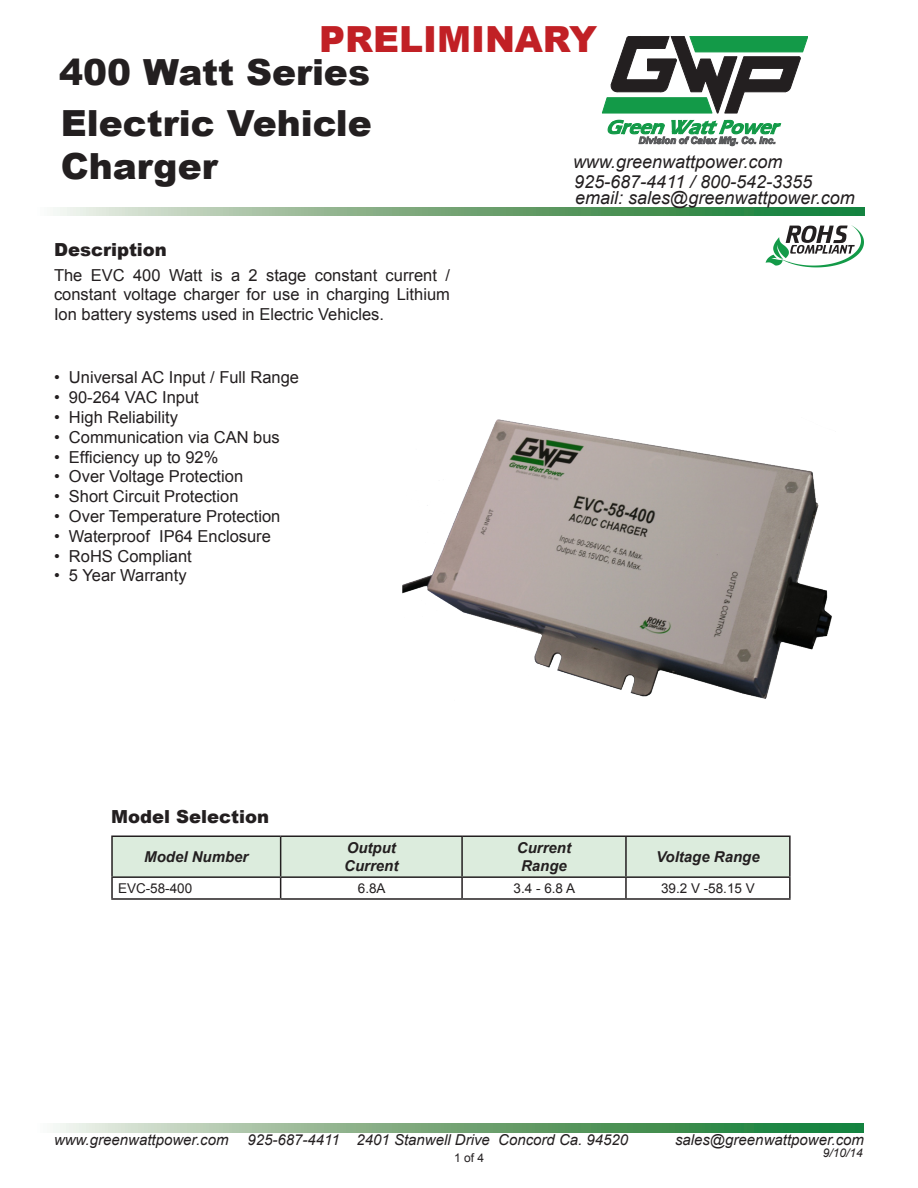
<style>
.page{position:relative;width:918px;height:1188px;background:#fff}
.page>*{position:absolute;margin:0;border:0;box-sizing:border-box;transform-origin:0 0}
.t1{font:900 36px/43.2px "Arial";color:#231f20}
.t2{font:900 36px "Arial";color:#c12025}
.t3{font:italic 18px "Arial";color:#231f20}
.t4{font:900 18px "Arial";color:#231f20}
.t5{font:16.5px/19.8px "Arial";color:#231f20;text-align:justify}
.t6{font:italic 15px "Arial";color:#231f20}
.t7{font:italic 700 15px "Arial";color:#231f20}
.t8{font:13.5px "Arial";color:#231f20}
.t9{font:italic 12px "Arial";color:#231f20}
.t10{font:12px "Arial";color:#231f20}
.t11{font:italic 700 9.6px "Arial";color:#57585a}
</style>
<div class="page">
<svg style="left:53px;top:208px;width:811px;height:8px;background:#77ab7e"></svg>
<svg style="left:53px;top:1124px;width:811px;height:8px;background:#76ab7e"></svg>
<svg style="left:602px;top:36px;width:206px;height:111px"></svg>
<hr style="left:111px;top:876px;width:170px;height:2px;background:#231f20">
<hr style="left:111px;top:878px;width:2px;height:20px;background:#231f20">
<svg style="left:112px;top:837px;width:677px;height:61px"></svg>
<hr style="left:462px;top:876px;width:164px;height:2px;background:#231f20">
<hr style="left:461px;top:878px;width:2px;height:20px;background:#231f20">
<hr style="left:626px;top:876px;width:165px;height:2px;background:#231f20">
<hr style="left:625px;top:878px;width:2px;height:20px;background:#231f20">
<hr style="left:789px;top:878px;width:2px;height:20px;background:#231f20">
<hr style="left:111px;top:898px;width:170px;height:2px;background:#231f20">
<hr style="left:281px;top:898px;width:181px;height:2px;background:#231f20">
<hr style="left:462px;top:898px;width:164px;height:2px;background:#231f20">
<hr style="left:626px;top:898px;width:165px;height:2px;background:#231f20">
<hr style="left:111px;top:836px;width:170px;height:1px;background:#231f20">
<hr style="left:111px;top:837px;width:2px;height:39px;background:#231f20">
<hr style="left:281px;top:836px;width:181px;height:1px;background:#231f20">
<hr style="left:280px;top:837px;width:1px;height:39px;background:#231f20">
<hr style="left:462px;top:836px;width:164px;height:1px;background:#231f20">
<hr style="left:461px;top:837px;width:2px;height:39px;background:#231f20">
<hr style="left:626px;top:836px;width:165px;height:1px;background:#231f20">
<hr style="left:625px;top:837px;width:2px;height:39px;background:#231f20">
<hr style="left:789px;top:837px;width:2px;height:39px;background:#231f20">
<svg style="left:766px;top:225px;width:98px;height:42px"></svg>
<img style="left:402px;top:419px;width:430px;height:280px">
<p class="t2" style="left:319px;top:13px;width:280px">PRELIMINARY</p>
<p class="t1" style="left:59px;top:49px;width:312px">400 Watt Series</p>
<p class="t1" style="left:61px;top:100px;width:313px">Electric Vehicle<br>Charger</p>
<p class="t4" style="left:54px;top:236px;width:115px">Description</p>
<p class="t5" style="left:54px;top:265px;width:397px">The EVC 400 Watt is a 2 stage constant current / constant voltage charger for use in charging Lithium Ion battery systems used in Electric Vehicles.</p>
<p class="t5" style="left:54px;top:368px;width:247px">• Universal AC Input / Full Range</p>
<p class="t5" style="left:54px;top:388px;width:146px">• 90-264 VAC Input</p>
<p class="t5" style="left:54px;top:408px;width:126px">• High Reliability</p>
<p class="t5" style="left:54px;top:427px;width:227px">• Communication via CAN bus</p>
<p class="t5" style="left:54px;top:447px;width:166px">• Efficiency up to 92%</p>
<p class="t5" style="left:54px;top:467px;width:191px">• Over Voltage Protection</p>
<p class="t5" style="left:54px;top:487px;width:186px">• Short Circuit Protection</p>
<p class="t5" style="left:54px;top:507px;width:228px">• Over Temperature Protection</p>
<p class="t5" style="left:54px;top:526px;width:218px">• Waterproof IP64 Enclosure</p>
<p class="t5" style="left:54px;top:546px;width:139px">• RoHS Compliant</p>
<p class="t5" style="left:54px;top:566px;width:134px">• 5 Year Warranty</p>
<p class="t11" style="left:639px;top:134px;width:139px">Division of Calex Mfg. Co. Inc.</p>
<p class="t3" style="left:573px;top:150px;width:211px">www.greenwattpower.com</p>
<p class="t3" style="left:574px;top:170px;width:239px">925-687-4411 / 800-542-3355</p>
<p class="t3" style="left:575px;top:186px;width:281px">email: sales@greenwattpower.com</p>
<p class="t4" style="left:111px;top:803px;width:160px">Model Selection</p>
<p class="t7" style="left:144px;top:847px;width:106px">Model Number</p>
<p class="t7" style="left:347px;top:838px;width:51px">Output</p>
<p class="t7" style="left:344px;top:856px;width:56px">Current</p>
<p class="t7" style="left:517px;top:838px;width:56px">Current</p>
<p class="t7" style="left:521px;top:856px;width:47px">Range</p>
<p class="t7" style="left:656px;top:847px;width:105px">Voltage Range</p>
<p class="t8" style="left:118px;top:879px;width:76px">EVC-58-400</p>
<p class="t8" style="left:358px;top:879px;width:29px">6.8A</p>
<p class="t8" style="left:514px;top:879px;width:63px">3.4 - 6.8 A</p>
<p class="t8" style="left:661px;top:879px;width:95px">39.2 V -58.1 5 V</p>
<p class="t6" style="left:54px;top:1130px;width:176px">www.greenwattpower.com</p>
<p class="t6" style="left:248px;top:1130px;width:382px">925-687-4411 2401 Stanwell Drive Concord Ca. 94520</p>
<p class="t6" style="left:675px;top:1130px;width:190px">sales@greenwattpower.com</p>
<p class="t9" style="left:823px;top:1145px;width:42px">9/10/14</p>
<p class="t10" style="left:464px;top:1150px;width:22px">of 4</p>
</div>
